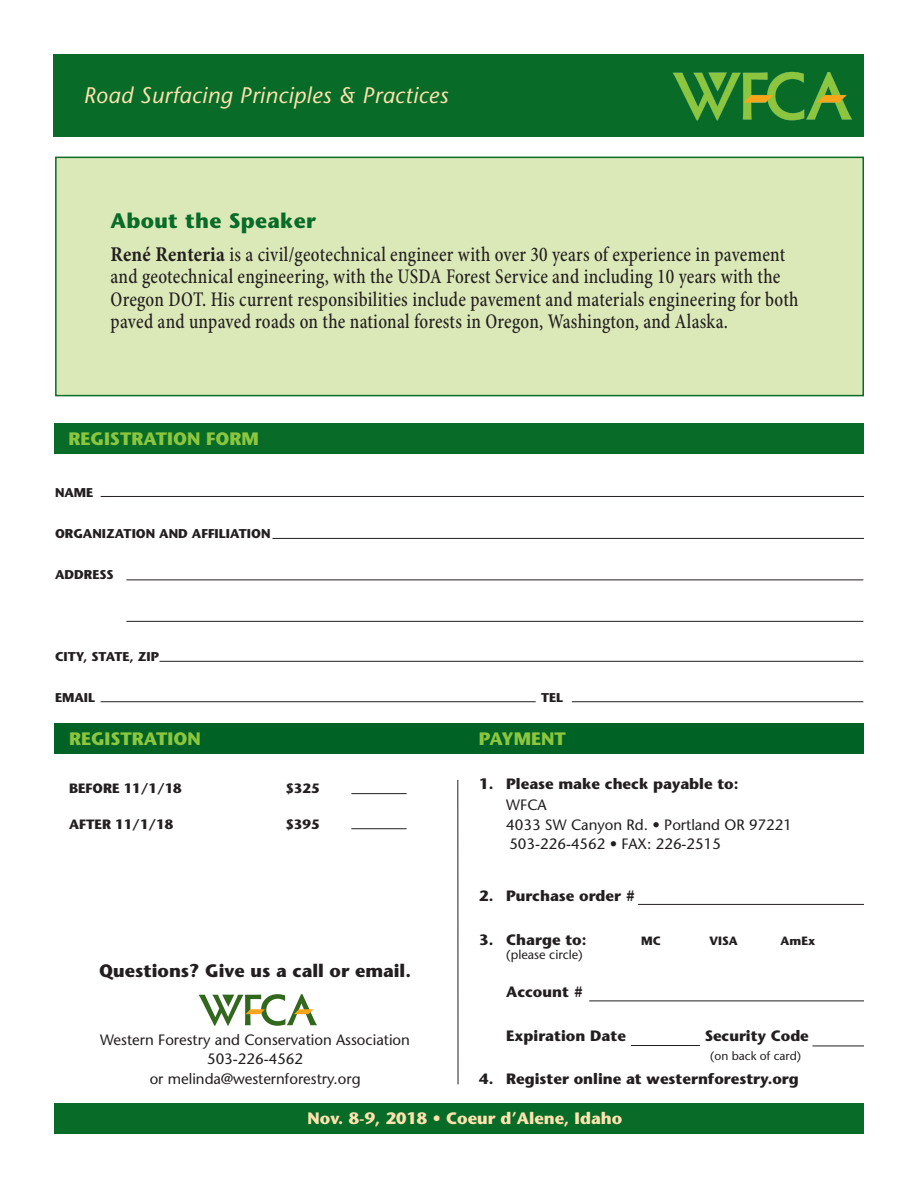
<style>
.page{position:relative;width:918px;height:1188px;background:#fff}
.page>*{position:absolute;margin:0;border:0;box-sizing:border-box;transform-origin:0 0}
.headers{font:italic 500 22.5px "Stone Sans Std";letter-spacing:.02em;color:#fee3af}
.content_2{font:500 condensed 21px/22.5px "Minion Pro";letter-spacing:.015em;color:#231f20;scale:.9 1}
.content_1{font:700 21px "Stone Sans Std";letter-spacing:.015em;color:#086c28}
.headers-2{font:700 18px "Stone Sans Std";color:#8bc63e}
.headers-3{font:700 18px "Stone Sans Std";color:#231f20}
.headers-4{font:700 16.5px "Stone Sans Std";color:#fee3af}
.form{font:500 15px/19.5px "Stone Sans Std";color:#231f20;text-align:center}
.form-2{font:700 15px/21px "Stone Sans Std";color:#231f20}
.form-3{font:700 13.5px "Stone Sans Std";color:#231f20}
.form-4{font:700 12.75px "Stone Sans Std";color:#231f20}
.form-5{font:500 12.75px "Stone Sans Std";color:#231f20}
.form-6{font:500 12px "Stone Sans Std";color:#231f20}
.form-7{font:700 12px "Stone Sans Std";color:#231f20}
.s1{font-weight:700;font-stretch:normal}
.s2{font-weight:500}
</style>
<div class="page">
<div style="left:54px;top:724px;width:810px;height:30px;background:#006224"></div>
<hr style="left:458px;top:780px;width:1px;height:304px;background:#231f20">
<hr style="left:589px;top:1001px;width:275px;height:1px;background:#231f20">
<hr style="left:638px;top:904px;width:226px;height:1px;background:#231f20">
<hr style="left:631px;top:1045px;width:69px;height:1px;background:#231f20">
<hr style="left:812px;top:1046px;width:52px;height:1px;background:#231f20">
<svg style="left:199px;top:994px;width:118px;height:32px"></svg>
<hr style="left:351px;top:793px;width:56px;height:1px;background:#231f20">
<hr style="left:351px;top:828px;width:56px;height:1px;background:#231f20">
<div style="left:54px;top:423px;width:810px;height:30px;background:#086c28"></div>
<div style="left:54px;top:54px;width:810px;height:82px;background:#086c28"></div>
<div style="left:54px;top:1104px;width:810px;height:30px;background:#086c28"></div>
<hr style="left:101px;top:496px;width:763px;height:1px;background:#231f20">
<hr style="left:272px;top:538px;width:592px;height:1px;background:#231f20">
<hr style="left:126px;top:580px;width:737px;height:1px;background:#231f20">
<hr style="left:572px;top:701px;width:291px;height:1px;background:#231f20">
<hr style="left:126px;top:621px;width:737px;height:1px;background:#231f20">
<hr style="left:160px;top:661px;width:703px;height:1px;background:#231f20">
<hr style="left:101px;top:701px;width:435px;height:1px;background:#231f20">
<img style="left:673px;top:72px;width:179px;height:49px">
<div style="left:56px;top:157px;width:807px;height:239px;background:#dbe9b8"></div>
<div style="left:55px;top:157px;width:809px;height:239px;border:2px solid #086c28"></div>
<p class="headers" style="left:83px;top:82px;width:366px">Road Surfacing Principles &amp; Practices</p>
<p class="content_1" style="left:111px;top:208px;width:207px">About the Speaker</p>
<p class="content_2" style="left:111px;top:244px;width:766px"><span class="s1">René Renteria</span> is a civil/geotechnical engineer with over 30 years of experience in pavement and geotechnical engineering, with the USDA Forest Service and including 10 years with the Oregon DOT. His current responsibilities include pavement and materials engineering for both paved and unpaved roads on the national forests in Oregon, Washington, and Alaska.</p>
<p class="headers-2" style="left:69px;top:428px;width:192px">REGISTRATION FORM</p>
<p class="form-4" style="left:55px;top:484px;width:40px">NAME</p>
<p class="form-4" style="left:55px;top:526px;width:217px">ORGANIZATION AND AFFILIATION</p>
<p class="form-4" style="left:55px;top:567px;width:60px">ADDRESS</p>
<p class="form-4" style="left:55px;top:649px;width:105px">CITY, STATE, ZIP</p>
<p class="form-4" style="left:55px;top:690px;width:42px">EMAIL</p>
<p class="form-4" style="left:541px;top:690px;width:24px">TEL</p>
<p class="headers-2" style="left:69px;top:728px;width:133px">REGISTRATION</p>
<p class="headers-2" style="left:479px;top:728px;width:89px">PAYMENT</p>
<p class="form-3" style="left:69px;top:780px;width:114px">BEFORE 11/1/18</p>
<p class="form-3" style="left:285px;top:780px;width:36px">$325</p>
<p class="form-3" style="left:69px;top:816px;width:106px">AFTER 11/1/18</p>
<p class="form-3" style="left:285px;top:816px;width:36px">$395</p>
<p class="form-2" style="left:506px;top:774px;width:234px;text-indent:-27px">1. Please make check payable to:<br><span class="s2">WFCA</span></p>
<p class="form" style="left:506px;top:815px;width:287px">4033 SW Canyon Rd. • Portland OR 97221</p>
<p class="form" style="left:509px;top:834px;width:213px">503-226-4562 • FAX: 226-2515</p>
<p class="headers-3" style="left:99px;top:960px;width:313px">Questions? Give us a call or email.</p>
<p class="form" style="left:100px;top:1030px;width:311px">Western Forestry and Conservation Association<br>503-226-4562<br>or melinda@westernforestry.org</p>
<p class="form-2" style="left:479px;top:885px;width:158px">2. Purchase order #</p>
<p class="form-2" style="left:479px;top:929px;width:109px">3. Charge to:</p>
<p class="form-7" style="left:641px;top:933px;width:21px">MC</p>
<p class="form-7" style="left:710px;top:933px;width:30px">VISA</p>
<p class="form-7" style="left:781px;top:933px;width:36px">AmEx</p>
<p class="form-5" style="left:506px;top:947px;width:78px">(please circle)</p>
<p class="form-2" style="left:506px;top:981px;width:78px">Account #</p>
<p class="form-2" style="left:506px;top:1025px;width:121px">Expiration Date</p>
<p class="form-2" style="left:705px;top:1025px;width:106px">Security Code</p>
<p class="form-2" style="left:479px;top:1069px;width:321px">4. Register online at westernforestry.org</p>
<p class="form-6" style="left:710px;top:1048px;width:92px">(on back of card)</p>
<p class="headers-4" style="left:308px;top:1108px;width:316px">Nov. 8-9, 2018 • Coeur d’Alene, Idaho</p>
</div>
